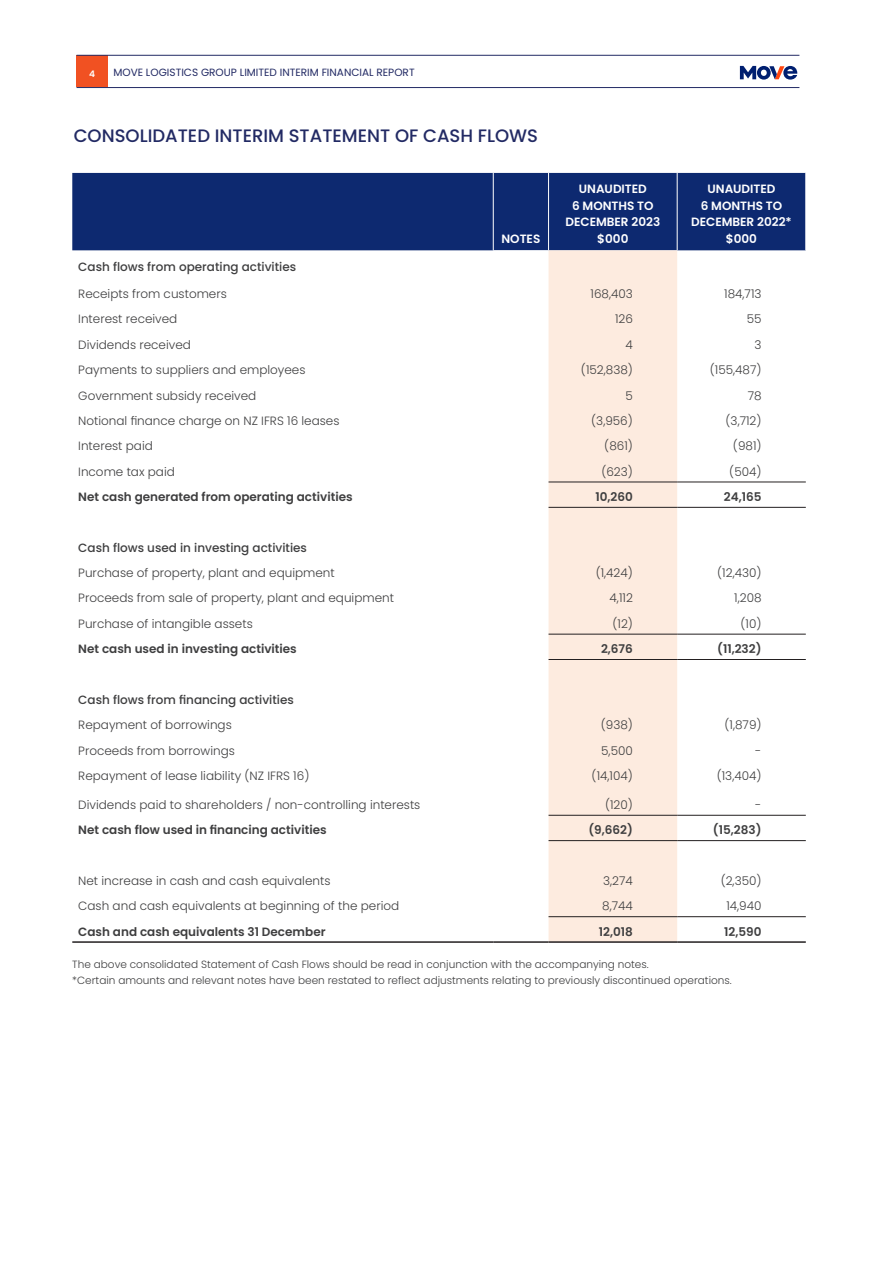
<style>
.page{position:relative;width:893px;height:1263px;background:#fff}
.page>*{position:absolute;margin:0;border:0;box-sizing:border-box;transform-origin:0 0}
.Head_blue_with_orange_underline{font:500 18px "Poppins";color:#222a64}
.Body_no_space_before{font:300 12px "Poppins";color:#3e3e3f}
.number_table_align{font:300 12px "Poppins";color:#3e3e3f}
.Body_no_space_before-2{font:600 12px "Poppins";color:#3e3e3f}
.Body_no_space_before-3{font:500 12px "Poppins";color:#3e3e3f}
.Body_no_space_before-4{font:600 12px/16.5px "Poppins";color:#fff;text-align:center}
.number_table_align-2{font:600 12px "Poppins";color:#3e3e3f}
.Body_no_space_before-5{font:300 10.5px/16.5px "Poppins";color:#3e3e3f}
.t1{font:10.5px "Poppins";color:#222a64}
.t2{font:600 9px "Poppins";color:#fff}
</style>
<div class="page">
<div style="left:77px;top:56px;width:31px;height:31px;background:#f15122"></div>
<hr style="left:77px;top:55px;width:722px;height:1px;background:#222a64">
<hr style="left:77px;top:87px;width:722px;height:1px;background:#222a64">
<svg style="left:740px;top:66px;width:57px;height:14px"></svg>
<div style="left:72px;top:173px;width:733px;height:77px;background:#0d2970"></div>
<svg style="left:493px;top:250px;width:56px;height:691px"></svg>
<div style="left:549px;top:250px;width:128px;height:691px;background:#fdebdf"></div>
<hr style="left:549px;top:482px;width:128px;height:1px;background:#231f20">
<hr style="left:677px;top:482px;width:129px;height:1px;background:#231f20">
<hr style="left:549px;top:507px;width:128px;height:1px;background:#231f20">
<hr style="left:677px;top:507px;width:129px;height:1px;background:#231f20">
<hr style="left:549px;top:634px;width:128px;height:1px;background:#231f20">
<hr style="left:677px;top:634px;width:129px;height:1px;background:#231f20">
<hr style="left:549px;top:659px;width:128px;height:1px;background:#231f20">
<hr style="left:677px;top:659px;width:129px;height:1px;background:#231f20">
<hr style="left:549px;top:815px;width:128px;height:1px;background:#231f20">
<hr style="left:677px;top:815px;width:129px;height:1px;background:#231f20">
<hr style="left:549px;top:840px;width:128px;height:1px;background:#231f20">
<hr style="left:677px;top:840px;width:129px;height:1px;background:#231f20">
<hr style="left:549px;top:916px;width:128px;height:1px;background:#231f20">
<hr style="left:677px;top:916px;width:129px;height:1px;background:#231f20">
<hr style="left:72px;top:941px;width:421px;height:2px;background:#231f20">
<hr style="left:493px;top:941px;width:56px;height:2px;background:#231f20">
<hr style="left:549px;top:941px;width:128px;height:2px;background:#231f20">
<hr style="left:677px;top:941px;width:129px;height:2px;background:#231f20">
<hr style="left:493px;top:173px;width:1px;height:77px;background:#fff">
<hr style="left:548px;top:173px;width:1px;height:77px;background:#fff">
<hr style="left:677px;top:173px;width:1px;height:77px;background:#fff">
<p class="t2" style="left:89px;top:69px;width:7px">4</p>
<p class="t1" style="left:113px;top:66px;width:303px">MOVE LOGISTICS GROUP LIMITED INTERIM FINANCIAL REPORT</p>
<p class="Head_blue_with_orange_underline" style="left:74px;top:125px;width:466px">CONSOLIDATED INTERIM STATEMENT OF CASH FLOWS</p>
<p class="Body_no_space_before-4" style="left:501px;top:230px;width:40px">NOTES</p>
<p class="Body_no_space_before-4" style="left:579px;top:181px;width:69px">UNAUDITED</p>
<p class="Body_no_space_before-4" style="left:565px;top:197px;width:96px">6 MONTHS TO<br>DECEMBER 2023</p>
<p class="Body_no_space_before-4" style="left:597px;top:230px;width:33px">$000</p>
<p class="Body_no_space_before-4" style="left:707px;top:181px;width:69px">UNAUDITED</p>
<p class="Body_no_space_before-4" style="left:691px;top:197px;width:102px">6 MONTHS TO<br>DECEMBER 2022* $000</p>
<p class="Body_no_space_before-3" style="left:78px;top:260px;width:219px">Cash flows from operating activities</p>
<p class="Body_no_space_before" style="left:78px;top:287px;width:150px">Receipts from customers</p>
<p class="number_table_align" style="left:590px;top:287px;width:44px">168,403</p>
<p class="number_table_align" style="left:724px;top:287px;width:39px">184,713</p>
<p class="Body_no_space_before" style="left:78px;top:312px;width:101px">Interest received</p>
<p class="number_table_align" style="left:615px;top:312px;width:19px">126</p>
<p class="number_table_align" style="left:747px;top:312px;width:16px">55</p>
<p class="Body_no_space_before" style="left:78px;top:338px;width:114px">Dividends received</p>
<p class="number_table_align" style="left:626px;top:338px;width:9px">4</p>
<p class="number_table_align" style="left:754px;top:338px;width:9px">3</p>
<p class="Body_no_space_before" style="left:78px;top:363px;width:229px">Payments to suppliers and employees</p>
<p class="number_table_align" style="left:581px;top:363px;width:53px">(152,838)</p>
<p class="number_table_align" style="left:710px;top:363px;width:53px">(155,487)</p>
<p class="Body_no_space_before" style="left:78px;top:388px;width:180px">Government subsidy received</p>
<p class="number_table_align" style="left:625px;top:388px;width:9px">5</p>
<p class="number_table_align" style="left:748px;top:388px;width:15px">78</p>
<p class="Body_no_space_before" style="left:78px;top:414px;width:263px">Notional finance charge on NZ IFRS 16 leases</p>
<p class="number_table_align" style="left:591px;top:414px;width:43px">(3,956)</p>
<p class="number_table_align" style="left:726px;top:414px;width:37px">(3,712)</p>
<p class="Body_no_space_before" style="left:78px;top:439px;width:76px">Interest paid</p>
<p class="number_table_align" style="left:604px;top:439px;width:30px">(861)</p>
<p class="number_table_align" style="left:733px;top:439px;width:30px">(981)</p>
<p class="Body_no_space_before" style="left:78px;top:464px;width:98px">Income tax paid</p>
<p class="number_table_align" style="left:601px;top:464px;width:33px">(623)</p>
<p class="number_table_align" style="left:729px;top:464px;width:34px">(504)</p>
<p class="Body_no_space_before-2" style="left:78px;top:490px;width:276px">Net cash generated from operating activities</p>
<p class="number_table_align-2" style="left:595px;top:490px;width:39px">10,260</p>
<p class="number_table_align-2" style="left:724px;top:490px;width:39px">24,165</p>
<p class="Body_no_space_before-3" style="left:78px;top:540px;width:230px">Cash flows used in investing activities</p>
<p class="Body_no_space_before" style="left:78px;top:566px;width:258px">Purchase of property, plant and equipment</p>
<p class="number_table_align" style="left:596px;top:566px;width:39px">(1,424)</p>
<p class="number_table_align" style="left:717px;top:566px;width:46px">(12,430)</p>
<p class="Body_no_space_before" style="left:78px;top:591px;width:317px">Proceeds from sale of property, plant and equipment</p>
<p class="number_table_align" style="left:610px;top:591px;width:25px">4,112</p>
<p class="number_table_align" style="left:734px;top:591px;width:29px">1,208</p>
<p class="Body_no_space_before" style="left:78px;top:617px;width:176px">Purchase of intangible assets</p>
<p class="number_table_align" style="left:612px;top:617px;width:22px">(12)</p>
<p class="number_table_align" style="left:741px;top:617px;width:22px">(10)</p>
<p class="Body_no_space_before-2" style="left:78px;top:642px;width:220px">Net cash used in investing activities</p>
<p class="number_table_align-2" style="left:601px;top:642px;width:33px">2,676</p>
<p class="number_table_align-2" style="left:717px;top:642px;width:46px">(11,232)</p>
<p class="Body_no_space_before-3" style="left:78px;top:693px;width:217px">Cash flows from financing activities</p>
<p class="Body_no_space_before" style="left:78px;top:718px;width:155px">Repayment of borrowings</p>
<p class="number_table_align" style="left:601px;top:718px;width:34px">(938)</p>
<p class="number_table_align" style="left:724px;top:718px;width:39px">(1,879)</p>
<p class="Body_no_space_before" style="left:78px;top:743px;width:158px">Proceeds from borrowings</p>
<p class="number_table_align" style="left:601px;top:743px;width:33px">5,500</p>
<p class="number_table_align" style="left:755px;top:743px;width:8px">-</p>
<p class="Body_no_space_before" style="left:78px;top:769px;width:233px">Repayment of lease liability (NZ IFRS 16)</p>
<p class="number_table_align" style="left:592px;top:769px;width:43px">(14,104)</p>
<p class="number_table_align" style="left:717px;top:769px;width:46px">(13,404)</p>
<p class="Body_no_space_before" style="left:78px;top:798px;width:344px">Dividends paid to shareholders / non-controlling interests</p>
<p class="number_table_align" style="left:605px;top:798px;width:29px">(120)</p>
<p class="number_table_align" style="left:755px;top:798px;width:8px">-</p>
<p class="Body_no_space_before-2" style="left:78px;top:823px;width:250px">Net cash flow used in financing activities</p>
<p class="number_table_align-2" style="left:588px;top:823px;width:46px">(9,662)</p>
<p class="number_table_align-2" style="left:713px;top:823px;width:50px">(15,283)</p>
<p class="Body_no_space_before" style="left:78px;top:874px;width:254px">Net increase in cash and cash equivalents</p>
<p class="number_table_align" style="left:603px;top:874px;width:31px">3,274</p>
<p class="number_table_align" style="left:721px;top:874px;width:42px">(2,350)</p>
<p class="Body_no_space_before" style="left:78px;top:899px;width:322px">Cash and cash equivalents at beginning of the period</p>
<p class="number_table_align" style="left:602px;top:899px;width:32px">8,744</p>
<p class="number_table_align" style="left:726px;top:899px;width:37px">14,940</p>
<p class="Body_no_space_before-2" style="left:78px;top:924px;width:249px">Cash and cash equivalents 31 December</p>
<p class="number_table_align-2" style="left:599px;top:924px;width:36px">12,018</p>
<p class="number_table_align-2" style="left:724px;top:924px;width:39px">12,590</p>
<p class="Body_no_space_before-5" style="left:72px;top:956px;width:661px">The above consolidated Statement of Cash Flows should be read in conjunction with the accompanying notes.<br>*Certain amounts and relevant notes have been restated to reflect adjustments relating to previously discontinued operations.</p>
</div>
